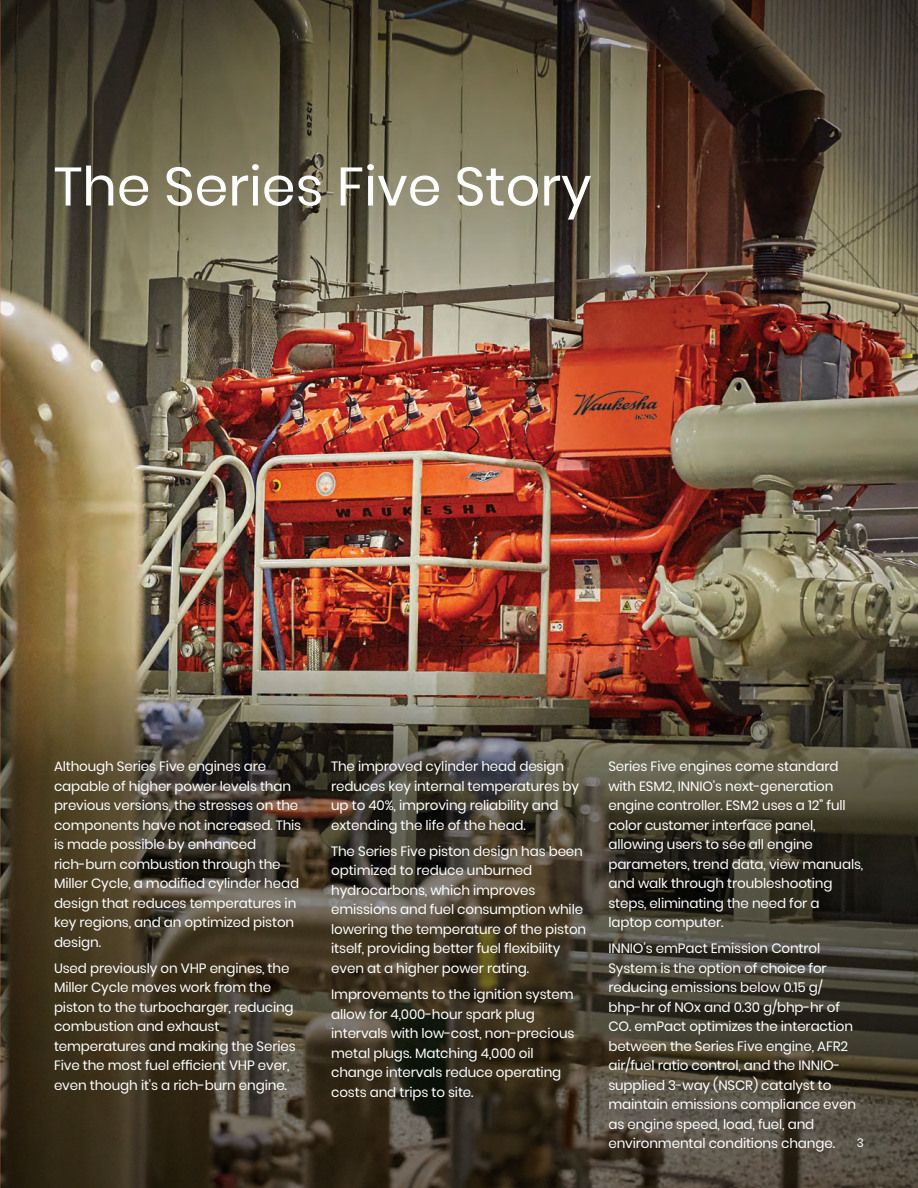
<style>
.page{position:relative;width:918px;height:1188px;background:#fff}
.page>*{position:absolute;margin:0;border:0;box-sizing:border-box;transform-origin:0 0}
.t1{font:54px "Poppins";color:#fff}
.body_real{font:13.5px/19.5px "Poppins";letter-spacing:-.01em;color:#fff}
._8pt_9_5-caption_and{font:12px "Poppins";color:#fff}
</style>
<div class="page">
<img style="left:0;top:377px;width:918px;height:273px">
<img style="left:0;top:0;width:918px;height:377px">
<svg style="left:0;top:650px;width:918px;height:538px;background:#483e2f"></svg>
<p class="t1" style="left:54px;top:155px;width:539px">The Series Five Story</p>
<p class="body_real" style="left:54px;top:757px;width:249px">Although Series Five engines are capable of higher power levels than previous versions, the stresses on the components have not increased. This is made possible by enhanced rich-burn combustion through the<br>Miller Cycle, a modified cylinder head design that reduces temperatures in key regions, and an optimized piston design.</p>
<p class="body_real" style="left:54px;top:959px;width:243px">Used previously on VHP engines, the Miller Cycle moves work from the piston to the turbocharger, reducing combustion and exhaust temperatures and making the Series Five the most fuel efficient VHP ever, even though it's a rich-burn engine.</p>
<p class="body_real" style="left:331px;top:757px;width:249px">The improved cylinder head design reduces key internal temperatures by up to 40%, improving reliability and extending the life of the head.</p>
<p class="body_real" style="left:331px;top:841px;width:257px">The Series Five piston design has been optimized to reduce unburned hydrocarbons, which improves emissions and fuel consumption while lowering the temperature of the piston itself, providing better fuel flexibility even at a higher power rating.</p>
<p class="body_real" style="left:331px;top:985px;width:245px">Improvements to the ignition system allow for 4,000-hour spark plug intervals with low-cost, non-precious metal plugs. Matching 4,000 oil change intervals reduce operating costs and trips to site.</p>
<p class="body_real" style="left:608px;top:757px;width:256px">Series Five engines come standard with ESM2, INNIO’s next-generation engine controller. ESM2 uses a 12” full color customer interface panel, allowing users to see all engine parameters, trend data, view manuals, and walk through troubleshooting steps, eliminating the need for a laptop computer.</p>
<p class="body_real" style="left:608px;top:939px;width:249px">INNIO’s emPact Emission Control System is the option of choice for reducing emissions below 0.15 g/ bhp-hr of NOx and 0.30 g/bhp-hr of CO. emPact optimizes the interaction between the Series Five engine, AFR2 air/fuel ratio control, and the INNIO&shy;supplied 3-way (NSCR) catalyst to maintain emissions compliance even as engine speed, load, fuel, and environmental conditions change.</p>
<p class="_8pt_9_5-caption_and" style="left:857px;top:1135px;width:9px">3</p>
</div>
